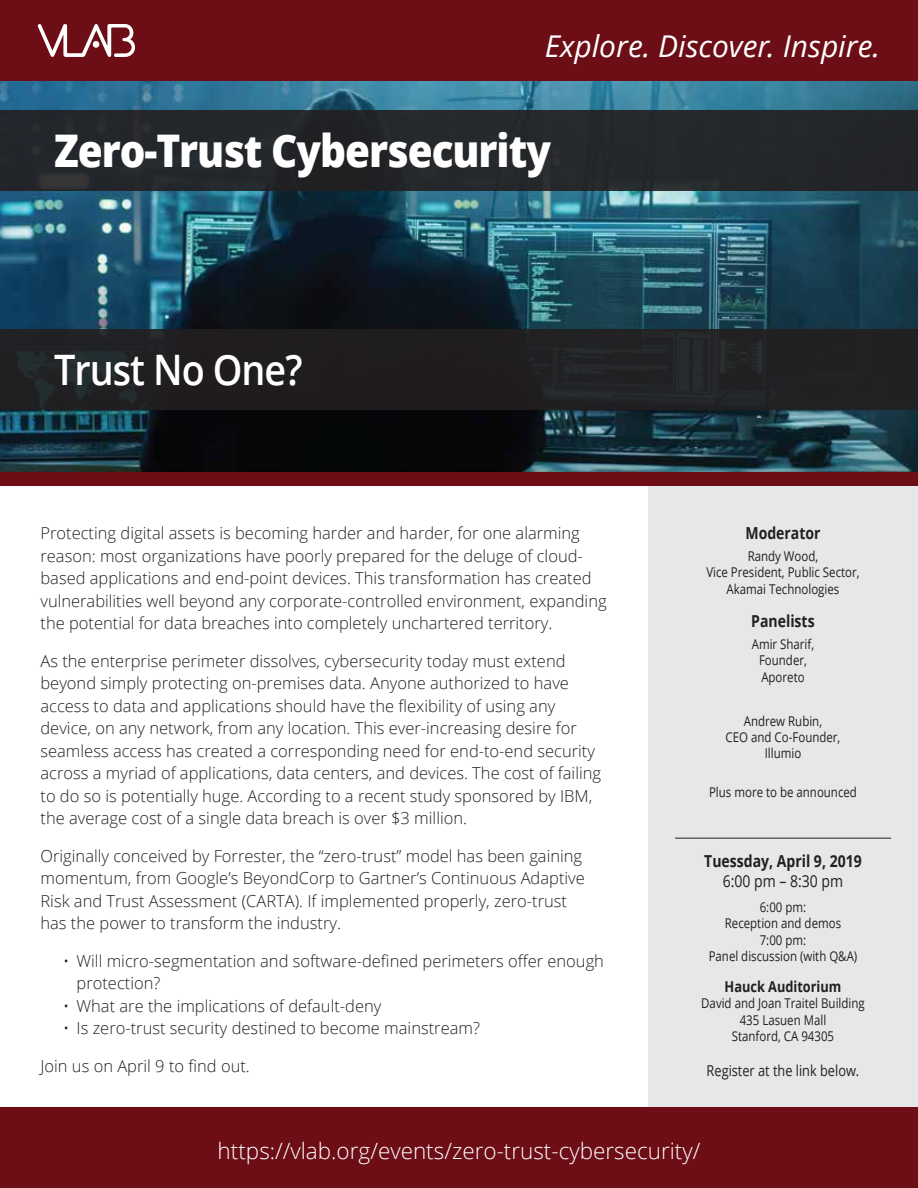
<style>
.page{position:relative;width:918px;height:1188px;background:#fff}
.page>*{position:absolute;margin:0;border:0;box-sizing:border-box;transform-origin:0 0}
.t1{font:800 45px "Open Sans";letter-spacing:-.025em;color:#fff;scale:.9 1}
.t2{font:600 42px "Open Sans";letter-spacing:-.025em;color:#fff;scale:.9 1}
.t3{font:italic 30px "Open Sans";color:#fff}
.t4{font:300 22.5px "Open Sans";color:#fff}
.t5{font:300 16.5px/22.5px "Open Sans";color:#231f20}
.t6{font:700 16.5px "Open Sans";color:#231f20;scale:.85 1}
.t7{font:16.5px "Open Sans";color:#231f20;scale:.85 1}
.t8{font:15px "Open Sans";color:#231f20;scale:.85 1}
.t9{font:700 15px "Open Sans";color:#231f20;scale:.85 1}
.t10{font:13.5px/16.2px "Open Sans";color:#231f20;text-align:center;scale:.85 1}
</style>
<div class="page">
<div style="left:648px;top:0;width:270px;height:1188px;background:#e6e7e8"></div>
<hr style="left:675px;top:838px;width:216px;height:1px;background:#231f20">
<img style="left:0;top:81px;width:918px;height:391px">
<div style="left:0;top:329px;width:918px;height:81px;background:#231f20"></div>
<div style="left:0;top:110px;width:918px;height:81px;background:#24272b"></div>
<div style="left:0;top:1107px;width:918px;height:81px;background:#6d0e17"></div>
<div style="left:0;top:472px;width:918px;height:14px;background:#6d0e17"></div>
<div style="left:0;top:0;width:918px;height:81px;background:#6d0e17"></div>
<svg style="left:38px;top:24px;width:97px;height:33px"></svg>
<div style="left:93px;top:41px;width:6px;height:7px;background:#fff;border-radius:50%"></div>
<h3 class="t3" style="left:545px;top:26px;width:337px">Explore. Discover. Inspire.</h3>
<h1 class="t1" style="left:54px;top:117px;width:554px">Zero-Trust Cybersecurity</h1>
<h2 class="t2" style="left:54px;top:341px;width:278px">Trust No One?</h2>
<p class="t5" style="left:40px;top:521px;width:568px">Protecting digital assets is becoming harder and harder, for one alarming reason: most organizations have poorly prepared for the deluge of cloud&shy;based applications and end-point devices. This transformation has created vulnerabilities well beyond any corporate-controlled environment, expanding the potential for data breaches into completely unchartered territory.</p>
<p class="t5" style="left:40px;top:649px;width:562px">As the enterprise perimeter dissolves, cybersecurity today must extend beyond simply protecting on-premises data. Anyone authorized to have access to data and applications should have the flexibility of using any device, on any network, from any location. This ever-increasing desire for seamless access has created a corresponding need for end-to-end security across a myriad of applications, data centers, and devices. The cost of failing to do so is potentially huge. According to a recent study sponsored by IBM, the average cost of a single data breach is over $3 million.</p>
<p class="t5" style="left:40px;top:844px;width:546px">Originally conceived by Forrester, the “zero-trust” model has been gaining momentum, from Google’s BeyondCorp to Gartner’s Continuous Adaptive Risk and Trust Assessment (CARTA). If implemented properly, zero-trust has the power to transform the industry.</p>
<p class="t5" style="left:77px;top:949px;width:529px;text-indent:-14px">• Will micro-segmentation and software-defined perimeters offer enough protection?</p>
<p class="t5" style="left:63px;top:994px;width:320px">• What are the implications of default-deny</p>
<p class="t5" style="left:63px;top:1016px;width:418px">• Is zero-trust security destined to become mainstream?</p>
<p class="t5" style="left:40px;top:1054px;width:211px">Join us on April 9 to find out.</p>
<p class="t6" style="left:745px;top:521px;width:90px">Moderator</p>
<p class="t10" style="left:706px;top:548px;width:182px">Randy Wood,<br>Vice President, Public Sector,<br>Akamai Technologies</p>
<p class="t6" style="left:751px;top:609px;width:76px">Panelists</p>
<p class="t10" style="left:752px;top:636px;width:75px">Amir Sharif,<br>Founder,<br>Aporeto</p>
<p class="t10" style="left:726px;top:713px;width:137px">Andrew Rubin,<br>CEO and Co-Founder,<br>Illumio</p>
<p class="t10" style="left:709px;top:783px;width:175px">Plus more to be announced</p>
<p class="t6" style="left:704px;top:850px;width:187px">Tuessday, April 9, 2019</p>
<p class="t7" style="left:723px;top:870px;width:143px">6:00 pm – 8:30 pm</p>
<p class="t10" style="left:709px;top:899px;width:176px">6:00 pm:<br>Reception and demos<br>7:00 pm:<br>Panel discussion (with Q&amp;A)</p>
<p class="t9" style="left:725px;top:976px;width:139px">Hauck Auditorium</p>
<p class="t10" style="left:701px;top:995px;width:194px">David and Joan Traitel Building<br>435 Lasuen Mall<br>Stanford, CA 94305</p>
<p class="t8" style="left:707px;top:1061px;width:181px">Register at the link below.</p>
<h3 class="t4" style="left:218px;top:1135px;width:484px">https://vlab.org/events/zero-trust-cybersecurity/</h3>
</div>
